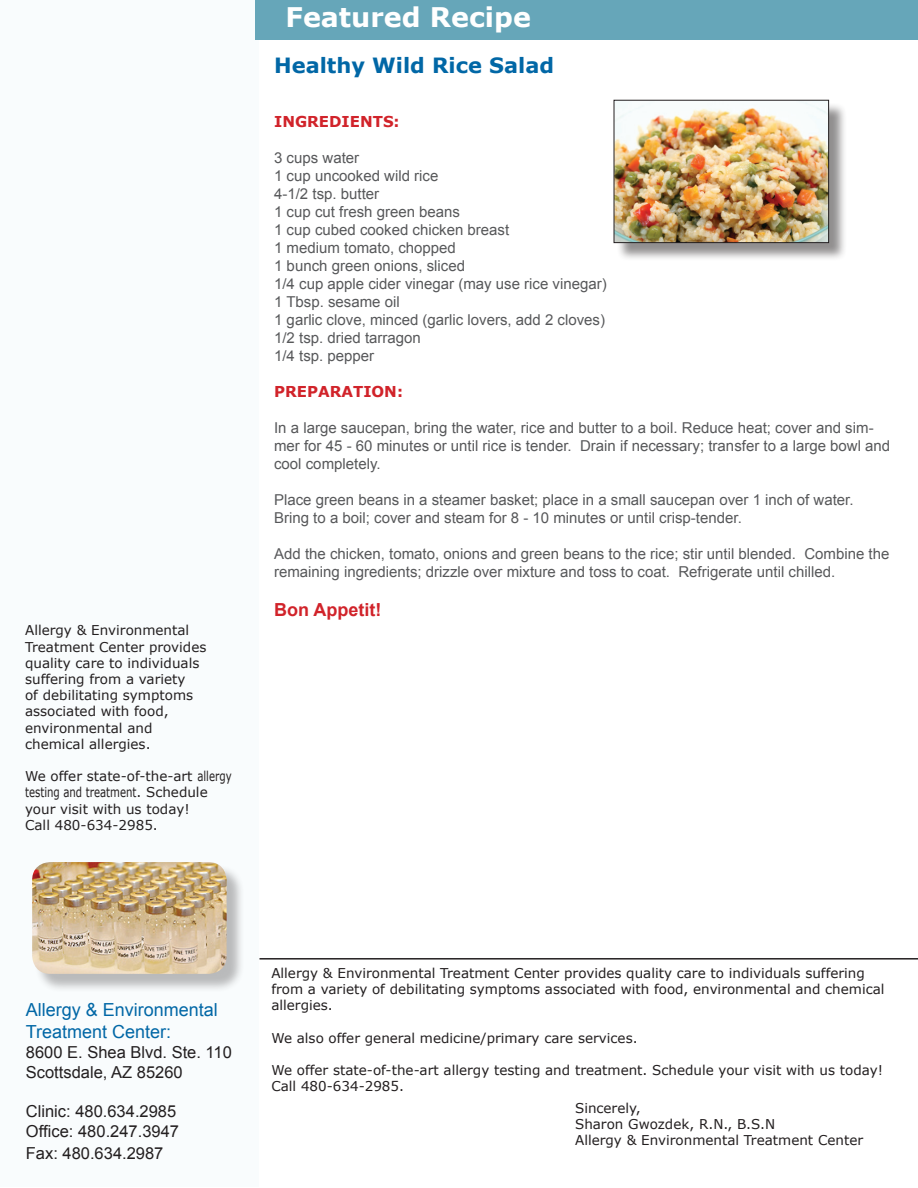
<style>
.page{position:relative;width:918px;height:1188px;background:#fff}
.page>*{position:absolute;margin:0;border:0;box-sizing:border-box;transform-origin:0 0}
.t1{font:700 27px "Verdana";color:#fff}
.t2{font:700 21px "Verdana";color:#0167a6}
.t3{font:18px/21.6px "Arial";color:#0167a6}
.t4{font:700 18px "Arial";color:#d1232a}
.t5{font:16.5px/19.8px "Arial";color:#231f20}
.t6{font:15px/18px "Arial";color:#57585a}
.t7{font:700 15px "Verdana";color:#d1232a}
.t8{font:13.5px/16.2px "MS Reference Sans Serif";color:#231f20}
</style>
<div class="page">
<div style="left:0;top:0;width:259px;height:1186px;background:#f9fcfd"></div>
<hr style="left:260px;top:958px;width:658px;height:2px;background:#231f20">
<div style="left:34px;top:864px;width:211px;height:128px;background:#231f20;opacity:.3"></div>
<img style="left:32px;top:862px;width:195px;height:112px">
<div style="left:255px;top:0;width:663px;height:39px;background:#66a6b9"></div>
<div style="left:616px;top:102px;width:232px;height:160px;background:#231f20;opacity:.5"></div>
<img style="left:616px;top:102px;width:211px;height:139px">
<div style="left:614px;top:100px;width:215px;height:143px;border:1px solid #231f20"></div>
<p class="t8" style="left:25px;top:622px;width:183px">Allergy &amp; Environmental<br>Treatment Center provides quality care to individuals suffering from a variety<br>of debilitating symptoms associated with food, environmental and chemical allergies.</p>
<p class="t8" style="left:25px;top:768px;width:208px">We offer state-of-the-art allergy testing and treatment. Schedule your visit with us today!<br>Call 480-634-2985.</p>
<h1 class="t1" style="left:285px;top:0;width:247px">Featured Recipe</h1>
<h2 class="t2" style="left:274px;top:52px;width:281px">Healthy Wild Rice Salad</h2>
<p class="t7" style="left:274px;top:112px;width:127px">INGREDIENTS:</p>
<p class="t6" style="left:274px;top:148px;width:334px">3 cups water<br>1 cup uncooked wild rice<br>4-1/2 tsp. butter<br>1 cup cut fresh green beans<br>1 cup cubed cooked chicken breast<br>1 medium tomato, chopped<br>1 bunch green onions, sliced<br>1/4 cup apple cider vinegar (may use rice vinegar)<br>1 Tbsp. sesame oil<br>1 garlic clove, minced (garlic lovers, add 2 cloves)<br>1/2 tsp. dried tarragon<br>1/4 tsp. pepper</p>
<p class="t7" style="left:274px;top:382px;width:130px">PREPARATION:</p>
<p class="t6" style="left:274px;top:418px;width:618px">In a large saucepan, bring the water, rice and butter to a boil. Reduce heat; cover and sim&shy;mer for 45 - 60 minutes or until rice is tender. Drain if necessary; transfer to a large bowl and cool completely.</p>
<p class="t6" style="left:274px;top:490px;width:581px">Place green beans in a steamer basket; place in a small saucepan over 1 inch of water.<br>Bring to a boil; cover and steam for 8 - 10 minutes or until crisp-tender.</p>
<p class="t6" style="left:274px;top:544px;width:617px">Add the chicken, tomato, onions and green beans to the rice; stir until blended. Combine the remaining ingredients; drizzle over mixture and toss to coat. Refrigerate until chilled.</p>
<p class="t4" style="left:274px;top:598px;width:109px">Bon Appetit!</p>
<p class="t3" style="left:26px;top:999px;width:194px">Allergy &amp; Environmental<br>Treatment Center:</p>
<p class="t5" style="left:26px;top:1042px;width:208px">8600 E. Shea Blvd. Ste. 110<br>Scottsdale, AZ 85260</p>
<p class="t5" style="left:26px;top:1102px;width:155px">Clinic: 480.634.2985<br>Office: 480.247.3947</p>
<p class="t5" style="left:26px;top:1143px;width:139px">Fax: 480.634.2987</p>
<p class="t8" style="left:271px;top:964px;width:615px">Allergy &amp; Environmental Treatment Center provides quality care to individuals suffering from a variety of debilitating symptoms associated with food, environmental and chemical allergies.</p>
<p class="t8" style="left:271px;top:1029px;width:368px">We also offer general medicine/primary care services.</p>
<p class="t8" style="left:271px;top:1062px;width:613px">We offer state-of-the-art allergy testing and treatment. Schedule your visit with us today!<br>Call 480-634-2985.</p>
<p class="t8" style="left:575px;top:1099px;width:290px">Sincerely,<br>Sharon Gwozdek, R.N., B.S.N<br>Allergy &amp; Environmental Treatment Center</p>
</div>
